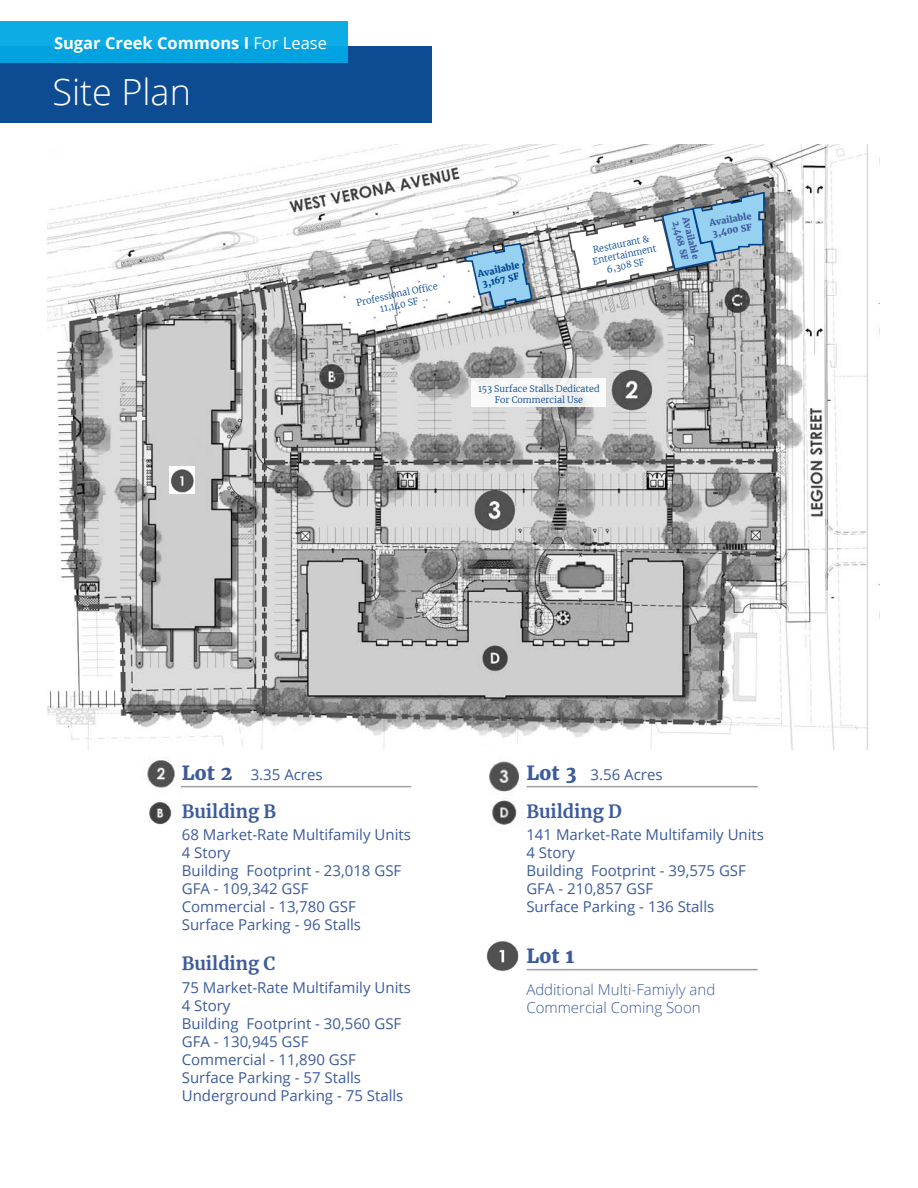
<style>
.page{position:relative;width:918px;height:1188px;background:#fff}
.page>*{position:absolute;margin:0;border:0;box-sizing:border-box;transform-origin:0 0}
.t1{font:300 36px "Open Sans";color:#fff}
.t2{font:800 19.5px "Merriweather";color:#3c5b9c}
.t3{font:700 18px "Merriweather";color:#3c5b9c}
.t4{font:700 16.5px "Open Sans";color:#fff}
.t5{font:15px "Open Sans";color:#3c5b9c}
.t6{font:300 15px/18px "Open Sans";color:#3c5b9c}
.t7{font:300 9px/10.8px "Merriweather";color:#00438d;text-align:center}
.t8{font:800 9px "Merriweather";color:#3c5b9c}
.t9{font:800 9px "Merriweather";color:#00438d}
.s1{font-weight:400}
.s2{font-family:"Merriweather";font-weight:800;font-size:19.5px}
</style>
<div class="page">
<div style="left:0;top:46px;width:432px;height:77px;background:#0d4c92"></div>
<div style="left:0;top:22px;width:348px;height:41px;background:linear-gradient(to right,#08a8e2,#08a8e2)"></div>
<img style="left:47px;top:145px;width:833px;height:604px">
<svg style="left:464px;top:242px;width:69px;height:67px;background:#96b9d0"></svg>
<svg style="left:567px;top:191px;width:198px;height:100px"></svg>
<img style="left:490px;top:798px;width:27px;height:28px">
<hr style="left:180px;top:786px;width:231px;height:1px;background:#9d9fa2">
<img style="left:147px;top:757px;width:28px;height:31px">
<img style="left:149px;top:802px;width:23px;height:23px">
<img style="left:481px;top:745px;width:41px;height:50px">
<hr style="left:527px;top:786px;width:231px;height:1px;background:#9d9fa2">
<img style="left:169px;top:467px;width:25px;height:27px">
<img style="left:486px;top:941px;width:32px;height:31px">
<hr style="left:527px;top:969px;width:231px;height:1px;background:#9d9fa2">
<svg style="left:393px;top:281px;width:45px;height:26px"></svg>
<div style="left:472px;top:379px;width:134px;height:28px;background:#fff"></div>
<p class="t4" style="left:54px;top:31px;width:275px">Sugar Creek Commons I <span class="s1">For Lease</span></p>
<p class="t1" style="left:52px;top:67px;width:140px">Site Plan</p>
<p class="t7" style="left:355px;top:297px;width:84px;rotate:-12deg">Professional Offi ce</p>
<p class="t7" style="left:379px;top:303px;width:40px;rotate:-12deg">11,140 SF</p>
<p class="t9" style="left:477px;top:268px;width:44px;rotate:-12deg">Available</p>
<p class="t9" style="left:481px;top:278px;width:39px;rotate:-12deg">3,167 SF</p>
<p class="t7" style="left:592px;top:245px;width:59px;rotate:-12deg">Restaurant &amp;</p>
<p class="t7" style="left:592px;top:256px;width:66px;rotate:-12deg">Entertainment</p>
<p class="t7" style="left:606px;top:264px;width:40px;rotate:-12deg">6,308 SF</p>
<p class="t8" style="left:691px;top:216px;width:44px;rotate:76deg">Available</p>
<p class="t8" style="left:681px;top:220px;width:42px;rotate:76deg">2,468 SF</p>
<p class="t8" style="left:709px;top:217px;width:44px;rotate:-10deg">Available</p>
<p class="t8" style="left:712px;top:228px;width:41px;rotate:-10deg">3,400 SF</p>
<p class="t7" style="left:478px;top:383px;width:123px">153 Surface Stalls Dedicated<br>For Commercial Use</p>
<p class="t5" style="left:182px;top:764px;width:142px"><span class="s2">Lot 2</span> 3.35 Acres</p>
<p class="t3" style="left:182px;top:799px;width:96px">Building B</p>
<p class="t5" style="left:182px;top:825px;width:231px">68 Market-Rate Multifamily Units</p>
<p class="t5" style="left:182px;top:843px;width:50px">4 Story</p>
<p class="t5" style="left:182px;top:861px;width:221px">Building Footprint - 23,018 GSF</p>
<p class="t5" style="left:182px;top:879px;width:128px">GFA - 109,342 GSF</p>
<p class="t5" style="left:182px;top:897px;width:176px">Commercial - 13,780 GSF</p>
<p class="t5" style="left:182px;top:915px;width:181px">Surface Parking - 96 Stalls</p>
<p class="t3" style="left:182px;top:951px;width:95px">Building C</p>
<p class="t5" style="left:182px;top:977px;width:231px">75 Market-Rate Multifamily Units</p>
<p class="t5" style="left:182px;top:995px;width:50px">4 Story</p>
<p class="t5" style="left:182px;top:1013px;width:221px">Building Footprint - 30,560 GSF</p>
<p class="t5" style="left:182px;top:1031px;width:128px">GFA - 130,945 GSF</p>
<p class="t5" style="left:182px;top:1049px;width:176px">Commercial - 11,890 GSF</p>
<p class="t5" style="left:182px;top:1067px;width:181px">Surface Parking - 57 Stalls</p>
<p class="t5" style="left:182px;top:1085px;width:223px">Underground Parking - 75 Stalls</p>
<p class="t5" style="left:526px;top:764px;width:138px"><span class="s2">Lot 3</span> 3.56 Acres</p>
<p class="t3" style="left:526px;top:799px;width:97px">Building D</p>
<p class="t5" style="left:526px;top:825px;width:239px">141 Market-Rate Multifamily Units</p>
<p class="t5" style="left:526px;top:843px;width:50px">4 Story</p>
<p class="t5" style="left:526px;top:861px;width:221px">Building Footprint - 39,575 GSF</p>
<p class="t5" style="left:526px;top:879px;width:128px">GFA - 210,857 GSF</p>
<p class="t5" style="left:526px;top:897px;width:189px">Surface Parking - 136 Stalls</p>
<p class="t2" style="left:526px;top:943px;width:49px">Lot 1</p>
<p class="t6" style="left:526px;top:980px;width:190px">Additional Multi-Famiyly and<br>Commercial Coming Soon</p>
</div>
